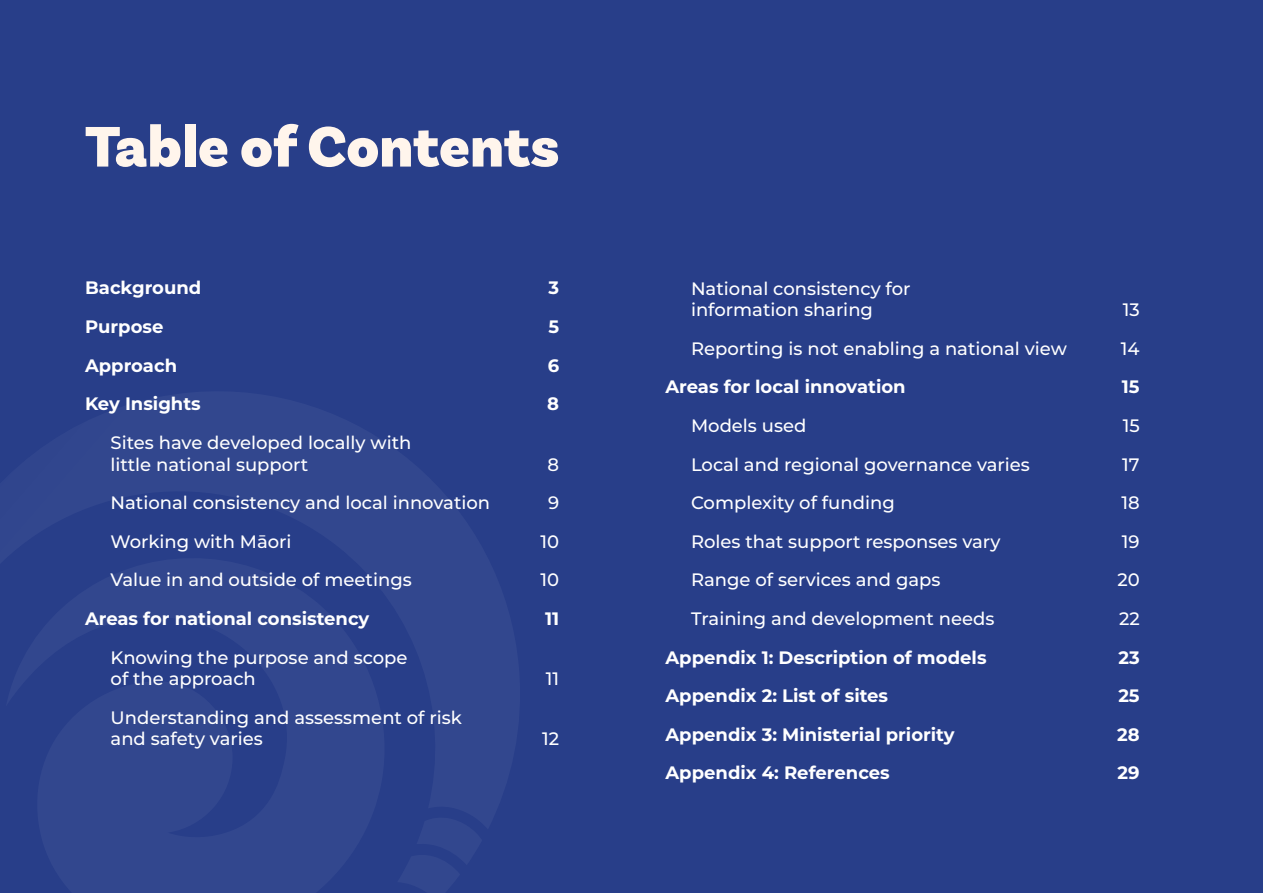
<style>
.page{position:relative;width:1263px;height:893px;background:#283e89}
.page>*{position:absolute;margin:0;border:0;box-sizing:border-box;transform-origin:0 0}
.t1{font:900 60px "Basic Sans";letter-spacing:-.005em;color:#fff5ec}
.t2{font:500 18px/21.6px "Montserrat";color:#fff}
.t3{font:700 18px "Montserrat";color:#fff}
</style>
<div class="page">
<h1 class="t1" style="left:85px;top:110px;width:476px">Table of Contents</h1>
<p class="t3" style="left:85px;top:275px;width:118px">Background</p>
<p class="t3" style="left:548px;top:275px;width:12px">3</p>
<p class="t3" style="left:85px;top:314px;width:80px">Purpose</p>
<p class="t3" style="left:548px;top:314px;width:12px">5</p>
<p class="t3" style="left:85px;top:352px;width:94px">Approach</p>
<p class="t3" style="left:548px;top:352px;width:13px">6</p>
<p class="t3" style="left:85px;top:391px;width:117px">Key Insights</p>
<p class="t3" style="left:547px;top:391px;width:13px">8</p>
<p class="t2" style="left:111px;top:431px;width:302px">Sites have developed locally with little national support</p>
<p class="t2" style="left:548px;top:453px;width:13px">8</p>
<p class="t2" style="left:111px;top:491px;width:381px">National consistency and local innovation</p>
<p class="t2" style="left:548px;top:491px;width:13px">9</p>
<p class="t2" style="left:111px;top:530px;width:182px">Working with Māori</p>
<p class="t2" style="left:540px;top:530px;width:20px">10</p>
<p class="t2" style="left:111px;top:568px;width:303px">Value in and outside of meetings</p>
<p class="t2" style="left:540px;top:568px;width:20px">10</p>
<p class="t3" style="left:85px;top:606px;width:286px">Areas for national consistency</p>
<p class="t3" style="left:545px;top:606px;width:16px">11</p>
<p class="t2" style="left:111px;top:646px;width:298px">Knowing the purpose and scope of the approach</p>
<p class="t2" style="left:546px;top:667px;width:15px">11</p>
<p class="t2" style="left:111px;top:706px;width:353px">Understanding and assessment of risk and safety varies</p>
<p class="t2" style="left:542px;top:727px;width:18px">12</p>
<p class="t2" style="left:691px;top:277px;width:221px">National consistency for information sharing</p>
<p class="t2" style="left:1123px;top:298px;width:18px">13</p>
<p class="t2" style="left:691px;top:337px;width:377px">Reporting is not enabling a national view</p>
<p class="t2" style="left:1121px;top:337px;width:20px">14</p>
<p class="t3" style="left:665px;top:374px;width:242px">Areas for local innovation</p>
<p class="t3" style="left:1122px;top:374px;width:19px">15</p>
<p class="t2" style="left:691px;top:414px;width:117px">Models used</p>
<p class="t2" style="left:1123px;top:414px;width:18px">15</p>
<p class="t2" style="left:691px;top:453px;width:340px">Local and regional governance varies</p>
<p class="t2" style="left:1122px;top:453px;width:19px">17</p>
<p class="t2" style="left:691px;top:491px;width:205px">Complexity of funding</p>
<p class="t2" style="left:1121px;top:491px;width:20px">18</p>
<p class="t2" style="left:691px;top:530px;width:311px">Roles that support responses vary</p>
<p class="t2" style="left:1122px;top:530px;width:19px">19</p>
<p class="t2" style="left:691px;top:568px;width:251px">Range of services and gaps</p>
<p class="t2" style="left:1117px;top:568px;width:24px">20</p>
<p class="t2" style="left:691px;top:607px;width:305px">Training and development needs</p>
<p class="t2" style="left:1119px;top:607px;width:22px">22</p>
<p class="t3" style="left:665px;top:644px;width:323px">Appendix 1: Description of models</p>
<p class="t3" style="left:1118px;top:644px;width:23px">23</p>
<p class="t3" style="left:665px;top:683px;width:224px">Appendix 2: List of sites</p>
<p class="t3" style="left:1118px;top:683px;width:23px">25</p>
<p class="t3" style="left:665px;top:721px;width:291px">Appendix 3: Ministerial priority</p>
<p class="t3" style="left:1117px;top:721px;width:24px">28</p>
<p class="t3" style="left:665px;top:760px;width:226px">Appendix 4: References</p>
<p class="t3" style="left:1117px;top:760px;width:24px">29</p>
</div>
